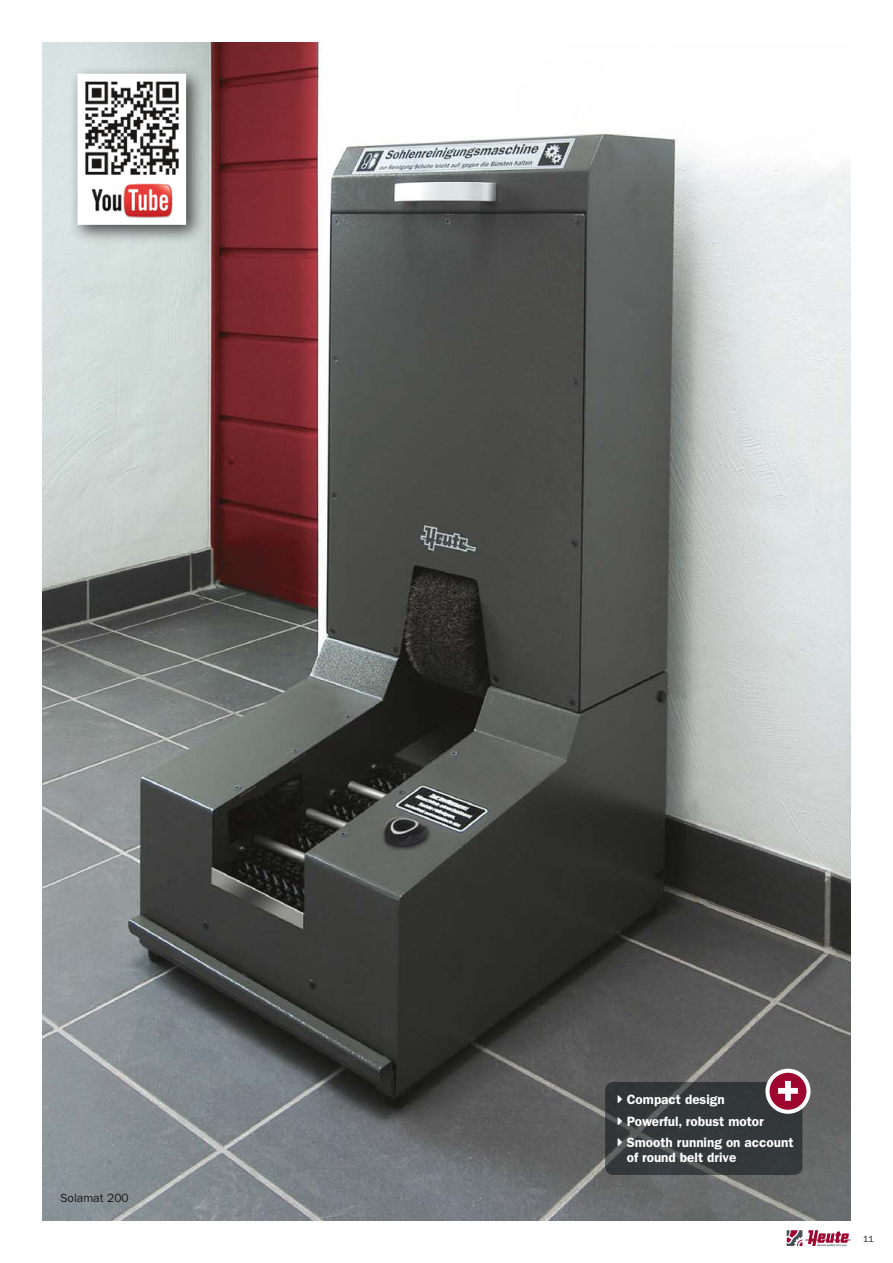
<style>
.page{position:relative;width:893px;height:1263px;background:#fff}
.page>*{position:absolute;margin:0;border:0;box-sizing:border-box;transform-origin:0 0}
.t1{font:600 13.5px/21.5px "ITC Franklin Gothic Std";color:#fff}
.t2{font:12px "ITC Franklin Gothic Std";color:#1a1817}
.t3{font:9px "ITC Franklin Gothic Std";color:#1a1817}
</style>
<div class="page">
<svg style="left:787px;top:1230px;width:63px;height:16px"></svg>
<img style="left:43px;top:43px;width:807px;height:1177px">
<div style="left:69px;top:65px;width:137px;height:180px;background:#1a1817;opacity:.75"></div>
<svg style="left:74px;top:70px;width:116px;height:159px"></svg>
<img style="left:89px;top:180px;width:85px;height:40px">
<svg style="left:605px;top:1082px;width:197px;height:93px;background:#363b3c"></svg>
<svg style="left:767px;top:1071px;width:41px;height:41px"></svg>
<div style="left:765px;top:1069px;width:45px;height:45px;border:4px solid #fff;border-radius:50%"></div>
<svg style="left:778px;top:1081px;width:20px;height:20px"></svg>
<svg style="left:618px;top:1095px;width:4px;height:8px"></svg>
<svg style="left:618px;top:1117px;width:4px;height:7px"></svg>
<svg style="left:618px;top:1138px;width:4px;height:8px"></svg>
<p class="t2" style="left:60px;top:1190px;width:70px">Solamat 200</p>
<p class="t1" style="left:627px;top:1089px;width:168px">Compact design<br>Powerful, robust motor<br>Smooth running on account</p>
<p class="t1" style="left:627px;top:1146px;width:111px">of round belt drive</p>
<p class="t3" style="left:863px;top:1233px;width:12px">11</p>
</div>
